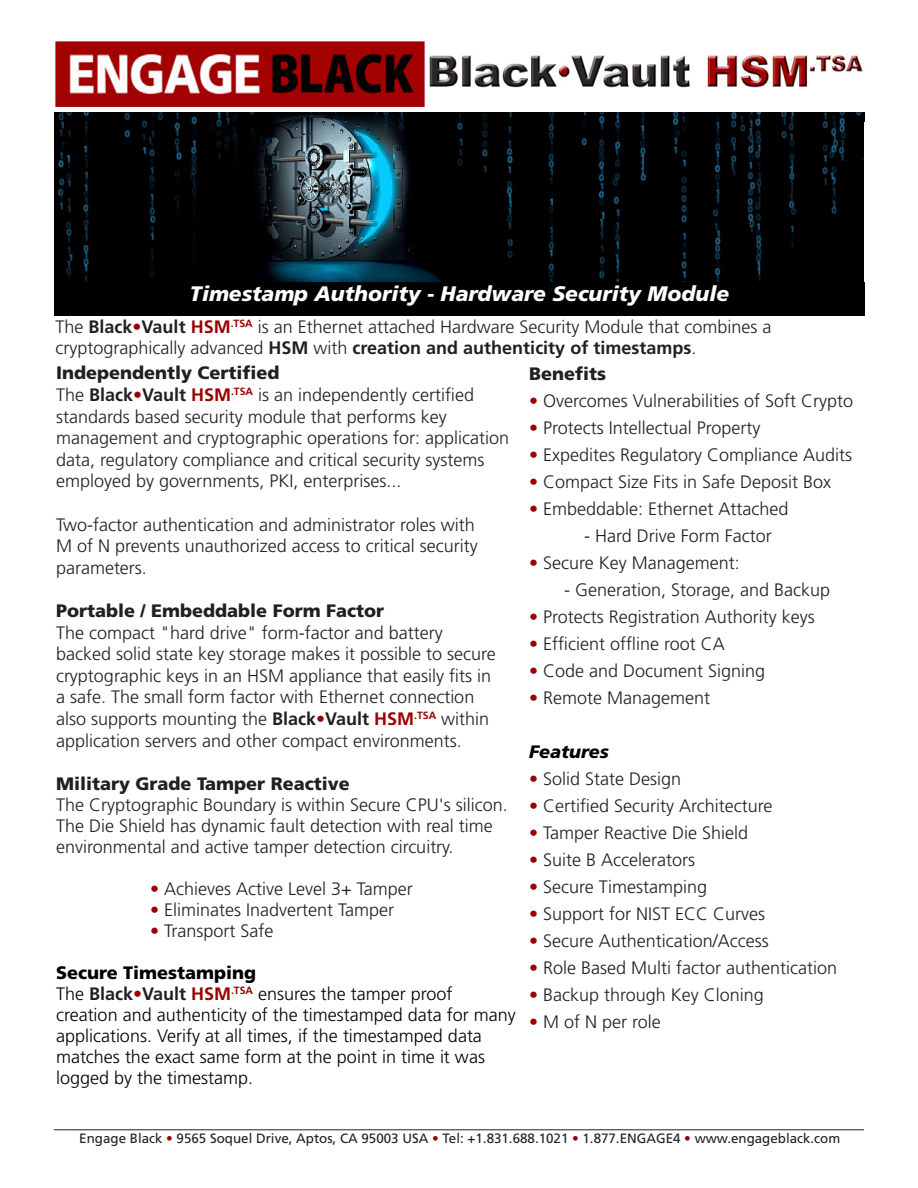
<style>
.page{position:relative;width:918px;height:1188px;background:#fff}
.page>*{position:absolute;margin:0;border:0;box-sizing:border-box;transform-origin:0 0}
.t1{font:italic 900 21px "Frutiger";color:#fff}
.t2{font:300 18px/21.6px "Frutiger";color:#231f20}
.t3{font:300 18px/21.1px "Frutiger";color:#000}
.t4{font:700 18px "Frutiger";color:#231f20}
.t5{font:900 18px "Frutiger";color:#231f20}
.t6{font:italic 900 18px "Frutiger";color:#000}
.t7{font:13.5px "Frutiger";color:#231f20}
.s1{font-weight:700}
.s2{font-weight:700;color:#9a0000}
.s3{font-weight:300}
.s4{font-weight:900}
.s5{color:#9a0000}
.s6{font-weight:700;color:#231f20}
</style>
<div class="page">
<div style="left:54px;top:282px;width:810px;height:33px;background:#000"></div>
<hr style="left:54px;top:1130px;width:810px;height:1px;background:#231f20">
<img style="left:55px;top:113px;width:809px;height:169px">
<img style="left:56px;top:41px;width:807px;height:65px">
<p class="t1" style="left:190px;top:281px;width:541px">Timestamp Authority - Hardware Security Module</p>
<p class="t2" style="left:56px;top:316px;width:717px">The <span class="s1">Black</span><span class="s2">•</span><span class="s1">Vault</span> <span class="s2">HSM</span><sup>.TSA</sup> is an Ethernet attached Hardware Security Module that combines a</p>
<p class="t4" style="left:56px;top:337px;width:642px"><span class="s3">cryptographically advanced</span> HSM <span class="s3">with</span> creation and authenticity of timestamps<span class="s3">.</span></p>
<p class="t2" style="left:56px;top:363px;width:455px"><span class="s4">Independently Certified<br></span>The <span class="s1">Black</span><span class="s2">•</span><span class="s1">Vault</span> <span class="s2">HSM</span><sup>.TSA</sup> is an independently certified standards based security module that performs key management and cryptographic operations for: application data, regulatory compliance and critical security systems employed by governments, PKI, enterprises...</p>
<p class="t2" style="left:56px;top:514px;width:423px">Two-factor authentication and administrator roles with<br>M of N prevents unauthorized access to critical security parameters.</p>
<p class="t2" style="left:56px;top:600px;width:441px"><span class="s4">Portable / Embeddable Form Factor<br></span>The compact "hard drive" form-factor and battery backed solid state key storage makes it possible to secure cryptographic keys in an HSM appliance that easily fits in a safe. The small form factor with Ethernet connection also supports mounting the <span class="s1">Black</span><span class="s2">•</span><span class="s1">Vault</span> <span class="s2">HSM</span><sup>.TSA</sup> within application servers and other compact environments.</p>
<p class="t2" style="left:56px;top:773px;width:453px;line-height:21px"><span class="s4">Military Grade Tamper Reactive<br></span>The Cryptographic Boundary is within Secure CPU's silicon.<br>The Die Shield has dynamic fault detection with real time environmental and active tamper detection circuitry.</p>
<p class="t2" style="left:150px;top:878px;width:264px"><span class="s5">•</span> Achieves Active Level 3+ Tamper</p>
<p class="t2" style="left:150px;top:899px;width:245px"><span class="s5">•</span> Eliminates Inadvertent Tamper</p>
<p class="t2" style="left:150px;top:920px;width:125px"><span class="s5">•</span> Transport Safe</p>
<p class="t3" style="left:56px;top:962px;width:461px"><span class="s4">Secure Timestamping<br></span>The <span class="s6">Black</span><span class="s2">•</span><span class="s6">Vault</span> <span class="s2">HSM</span><sup>.TSA</sup> ensures the tamper proof creation and authenticity of the timestamped data for many applications. Verify at all times, if the timestamped data matches the exact same form at the point in time it was logged by the timestamp.</p>
<p class="t5" style="left:529px;top:363px;width:79px">Benefits</p>
<p class="t2" style="left:529px;top:391px;width:325px"><span class="s5">•</span> Overcomes Vulnerabilities of Soft Crypto</p>
<p class="t2" style="left:529px;top:418px;width:233px"><span class="s5">•</span> Protects Intellectual Property</p>
<p class="t2" style="left:529px;top:445px;width:325px"><span class="s5">•</span> Expedites Regulatory Compliance Audits</p>
<p class="t2" style="left:529px;top:472px;width:304px"><span class="s5">•</span> Compact Size Fits in Safe Deposit Box</p>
<p class="t2" style="left:529px;top:499px;width:261px"><span class="s5">•</span> Embeddable: Ethernet Attached</p>
<p class="t2" style="left:584px;top:526px;width:189px">- Hard Drive Form Factor</p>
<p class="t2" style="left:529px;top:553px;width:212px"><span class="s5">•</span> Secure Key Management:</p>
<p class="t2" style="left:564px;top:580px;width:268px">- Generation, Storage, and Backup</p>
<p class="t2" style="left:529px;top:607px;width:287px"><span class="s5">•</span> Protects Registration Authority keys</p>
<p class="t2" style="left:529px;top:634px;width:197px"><span class="s5">•</span> Efficient offline root CA</p>
<p class="t2" style="left:529px;top:661px;width:238px"><span class="s5">•</span> Code and Document Signing</p>
<p class="t2" style="left:529px;top:688px;width:183px"><span class="s5">•</span> Remote Management</p>
<p class="t6" style="left:529px;top:741px;width:81px">Features</p>
<p class="t2" style="left:529px;top:769px;width:154px"><span class="s5">•</span> Solid State Design</p>
<p class="t2" style="left:529px;top:796px;width:245px"><span class="s5">•</span> Certified Security Architecture</p>
<p class="t2" style="left:529px;top:823px;width:221px"><span class="s5">•</span> Tamper Reactive Die Shield</p>
<p class="t2" style="left:529px;top:850px;width:167px"><span class="s5">•</span> Suite B Accelerators</p>
<p class="t2" style="left:529px;top:877px;width:180px"><span class="s5">•</span> Secure Timestamping</p>
<p class="t2" style="left:529px;top:904px;width:238px"><span class="s5">•</span> Support for NIST ECC Curves</p>
<p class="t2" style="left:529px;top:931px;width:241px"><span class="s5">•</span> Secure Authentication/Access</p>
<p class="t2" style="left:529px;top:958px;width:310px"><span class="s5">•</span> Role Based Multi factor authentication</p>
<p class="t2" style="left:529px;top:985px;width:236px"><span class="s5">•</span> Backup through Key Cloning</p>
<p class="t2" style="left:529px;top:1012px;width:133px"><span class="s5">•</span> M of N per role</p>
<p class="t7" style="left:79px;top:1131px;width:762px">Engage Black <span class="s5">•</span> 9565 Soquel Drive, Aptos, CA 95003 USA <span class="s5">•</span> Tel: +1.831.688.1021 <span class="s5">•</span> 1.877.ENGAGE4 <span class="s5">•</span> www.engageblack.com</p>
</div>
